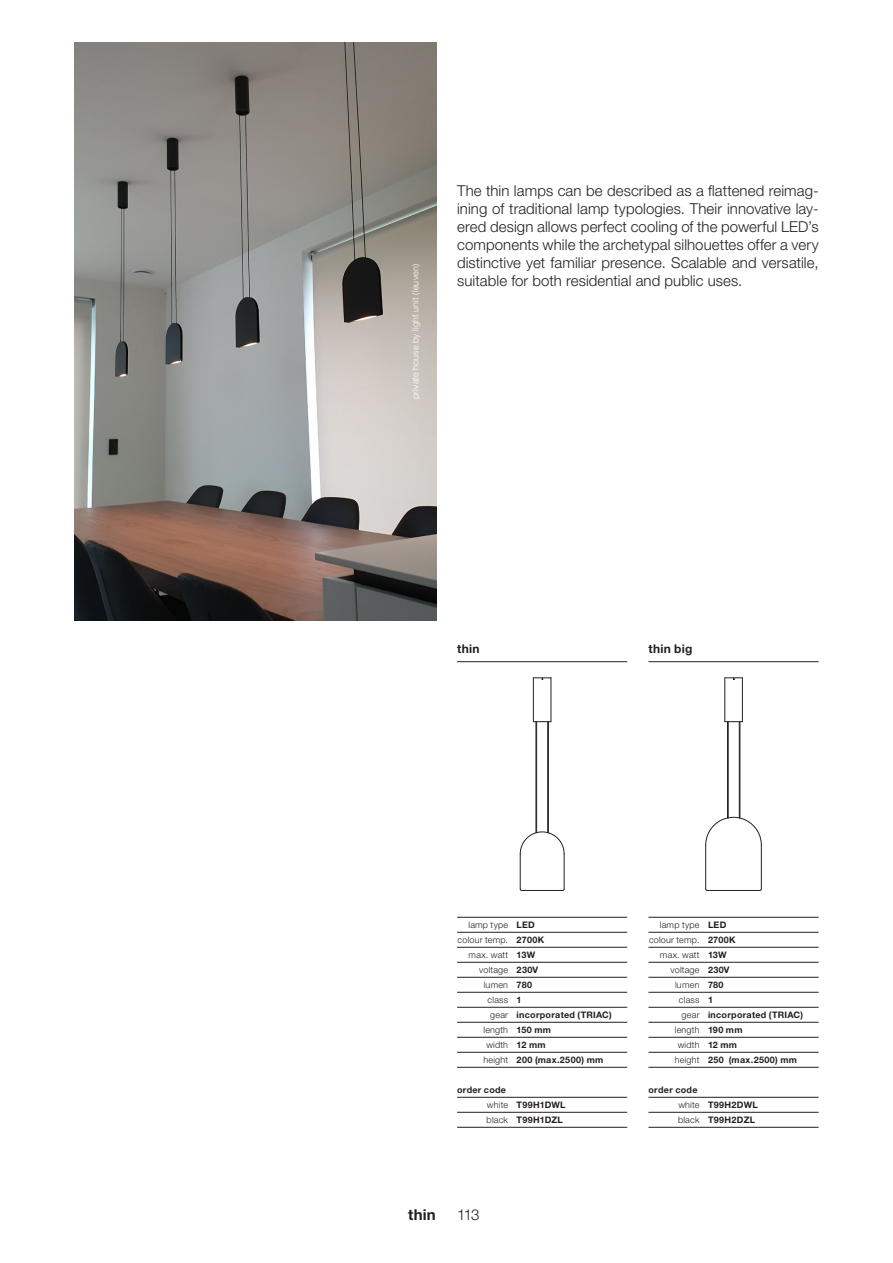
<style>
.page{position:relative;width:893px;height:1263px;background:#fff}
.page>*{position:absolute;margin:0;border:0;box-sizing:border-box;transform-origin:0 0}
.t1{font:300 15px/18px "Helvetica Neue LT Pro";letter-spacing:.005em;color:#231f20;text-align:justify}
.t2{font:700 15px "Helvetica Neue LT Pro";color:#231f20}
.product_naam_met_lij{font:700 12px "Helvetica Neue LT Pro";letter-spacing:.025em;color:#231f20}
.data_met_lijn{font:300 9px "Helvetica Neue LT Pro";letter-spacing:.025em;color:#231f20}
.data_met_lijn-2{font:700 9px "Helvetica Neue LT Pro";letter-spacing:.03em;color:#231f20}
.t3{font:300 9px "Helvetica Neue LT Pro";letter-spacing:.025em;color:#fff}
.s1{font-weight:700}
.s2{font-weight:300}
</style>
<div class="page">
<hr style="left:705px;top:845px;width:1px;height:44px;background:#231f20">
<hr style="left:707px;top:890px;width:53px;height:1px;background:#231f20">
<hr style="left:761px;top:845px;width:1px;height:44px;background:#231f20">
<svg style="left:705px;top:817px;width:57px;height:28px"></svg>
<hr style="left:739px;top:722px;width:1px;height:96px;background:#231f20">
<hr style="left:740px;top:722px;width:1px;height:96px;background:#231f20">
<hr style="left:727px;top:722px;width:1px;height:96px;background:#231f20">
<hr style="left:728px;top:722px;width:1px;height:96px;background:#231f20">
<svg style="left:726px;top:721px;width:16px;height:1px"></svg>
<svg style="left:725px;top:677px;width:17px;height:3px"></svg>
<hr style="left:725px;top:678px;width:1px;height:44px;background:#231f20">
<hr style="left:742px;top:678px;width:1px;height:44px;background:#231f20">
<hr style="left:522px;top:890px;width:41px;height:1px;background:#231f20">
<hr style="left:564px;top:854px;width:1px;height:35px;background:#231f20">
<svg style="left:520px;top:831px;width:44px;height:23px"></svg>
<hr style="left:520px;top:854px;width:1px;height:35px;background:#231f20">
<hr style="left:547px;top:722px;width:1px;height:111px;background:#231f20">
<hr style="left:548px;top:722px;width:1px;height:111px;background:#231f20">
<hr style="left:536px;top:722px;width:1px;height:111px;background:#231f20">
<svg style="left:534px;top:721px;width:17px;height:1px"></svg>
<svg style="left:533px;top:677px;width:18px;height:3px"></svg>
<hr style="left:533px;top:678px;width:1px;height:44px;background:#231f20">
<hr style="left:551px;top:678px;width:1px;height:44px;background:#231f20">
<img style="left:74px;top:43px;width:363px;height:578px">
<hr style="left:457px;top:917px;width:170px;height:1px;background:#231f20">
<hr style="left:457px;top:932px;width:170px;height:1px;background:#231f20">
<hr style="left:457px;top:947px;width:170px;height:1px;background:#231f20">
<hr style="left:457px;top:962px;width:170px;height:1px;background:#231f20">
<hr style="left:457px;top:977px;width:170px;height:1px;background:#231f20">
<hr style="left:457px;top:992px;width:170px;height:1px;background:#231f20">
<hr style="left:457px;top:1007px;width:170px;height:1px;background:#231f20">
<hr style="left:457px;top:1022px;width:170px;height:1px;background:#231f20">
<hr style="left:457px;top:1037px;width:170px;height:1px;background:#231f20">
<hr style="left:457px;top:1052px;width:170px;height:1px;background:#231f20">
<hr style="left:457px;top:1067px;width:170px;height:1px;background:#231f20">
<hr style="left:457px;top:1097px;width:170px;height:1px;background:#231f20">
<hr style="left:457px;top:1112px;width:170px;height:1px;background:#231f20">
<hr style="left:457px;top:1127px;width:170px;height:1px;background:#231f20">
<hr style="left:457px;top:661px;width:170px;height:1px;background:#231f20">
<hr style="left:648px;top:917px;width:171px;height:1px;background:#231f20">
<hr style="left:648px;top:932px;width:171px;height:1px;background:#231f20">
<hr style="left:648px;top:947px;width:171px;height:1px;background:#231f20">
<hr style="left:648px;top:962px;width:171px;height:1px;background:#231f20">
<hr style="left:648px;top:977px;width:171px;height:1px;background:#231f20">
<hr style="left:648px;top:992px;width:171px;height:1px;background:#231f20">
<hr style="left:648px;top:1007px;width:171px;height:1px;background:#231f20">
<hr style="left:648px;top:1022px;width:171px;height:1px;background:#231f20">
<hr style="left:648px;top:1037px;width:171px;height:1px;background:#231f20">
<hr style="left:648px;top:1052px;width:171px;height:1px;background:#231f20">
<hr style="left:648px;top:1067px;width:171px;height:1px;background:#231f20">
<hr style="left:648px;top:1097px;width:171px;height:1px;background:#231f20">
<hr style="left:648px;top:1112px;width:171px;height:1px;background:#231f20">
<hr style="left:648px;top:1127px;width:171px;height:1px;background:#231f20">
<hr style="left:648px;top:661px;width:171px;height:1px;background:#231f20">
<p class="t3" style="left:410px;top:399px;width:136px;rotate:-90deg">private house by light unit (leuven)</p>
<p class="t1" style="left:457px;top:181px;width:363px">The thin lamps can be described as a flattened reimag&shy;ining of traditional lamp typologies. Their innovative lay&shy;ered design allows perfect cooling of the powerful LED’s components while the archetypal silhouettes offer a very distinctive yet familiar presence. Scalable and versatile, suitable for both residential and public uses.</p>
<p class="product_naam_met_lij" style="left:457px;top:641px;width:24px">thin</p>
<p class="product_naam_met_lij" style="left:648px;top:641px;width:46px">thin big</p>
<p class="data_met_lijn" style="left:468px;top:919px;width:68px">lamp type <span class="s1">LED</span></p>
<p class="data_met_lijn" style="left:458px;top:934px;width:88px">colour temp. <span class="s1">2700K</span></p>
<p class="data_met_lijn" style="left:469px;top:949px;width:68px">max. watt <span class="s1">13W</span></p>
<p class="data_met_lijn" style="left:479px;top:964px;width:61px">voltage <span class="s1">230V</span></p>
<p class="data_met_lijn" style="left:484px;top:979px;width:50px">lumen <span class="s1">780</span></p>
<p class="data_met_lijn" style="left:488px;top:994px;width:36px">class <span class="s1">1</span></p>
<p class="data_met_lijn-2" style="left:490px;top:1009px;width:123px"><span class="s2">gear</span> incorporated (TRIAC)</p>
<p class="data_met_lijn" style="left:483px;top:1024px;width:69px">length <span class="s1">150 mm</span></p>
<p class="data_met_lijn" style="left:486px;top:1039px;width:61px">width <span class="s1">12 mm</span></p>
<p class="data_met_lijn-2" style="left:483px;top:1054px;width:121px"><span class="s2">height</span> 200 (max.2500) mm</p>
<p class="data_met_lijn-2" style="left:457px;top:1084px;width:51px">order code</p>
<p class="data_met_lijn-2" style="left:487px;top:1099px;width:80px"><span class="s2">white</span> T99H1DWL</p>
<p class="data_met_lijn-2" style="left:487px;top:1114px;width:78px"><span class="s2">black</span> T99H1DZL</p>
<p class="data_met_lijn" style="left:660px;top:919px;width:68px">lamp type <span class="s1">LED</span></p>
<p class="data_met_lijn" style="left:649px;top:934px;width:88px">colour temp. <span class="s1">2700K</span></p>
<p class="data_met_lijn" style="left:660px;top:949px;width:68px">max. watt <span class="s1">13W</span></p>
<p class="data_met_lijn" style="left:671px;top:964px;width:61px">voltage <span class="s1">230V</span></p>
<p class="data_met_lijn" style="left:675px;top:979px;width:50px">lumen <span class="s1">780</span></p>
<p class="data_met_lijn" style="left:679px;top:994px;width:36px">class <span class="s1">1</span></p>
<p class="data_met_lijn-2" style="left:682px;top:1009px;width:123px"><span class="s2">gear</span> incorporated (TRIAC)</p>
<p class="data_met_lijn" style="left:675px;top:1024px;width:69px">length <span class="s1">190 mm</span></p>
<p class="data_met_lijn" style="left:678px;top:1039px;width:61px">width <span class="s1">12 mm</span></p>
<p class="data_met_lijn-2" style="left:675px;top:1054px;width:124px"><span class="s2">height</span> 250 (max.2500) mm</p>
<p class="data_met_lijn-2" style="left:648px;top:1084px;width:51px">order code</p>
<p class="data_met_lijn-2" style="left:678px;top:1099px;width:81px"><span class="s2">white</span> T99H2DWL</p>
<p class="data_met_lijn-2" style="left:678px;top:1114px;width:79px"><span class="s2">black</span> T99H2DZL</p>
<p class="t2" style="left:408px;top:1206px;width:29px">thin</p>
<p class="t1" style="left:457px;top:1206px;width:24px">113</p>
</div>
